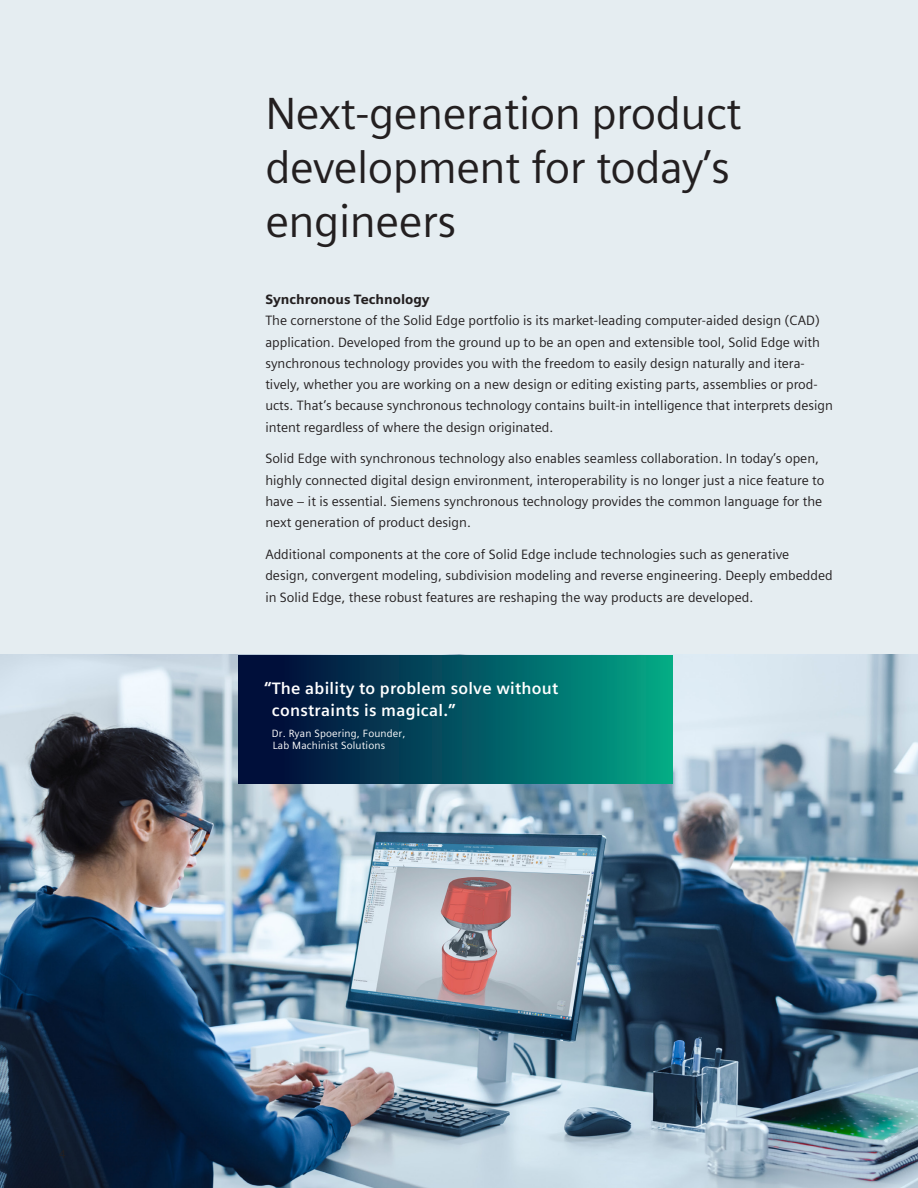
<style>
.page{position:relative;width:918px;height:1188px;background:#e5edf1}
.page>*{position:absolute;margin:0;border:0;box-sizing:border-box;transform-origin:0 0}
.Headline_30pt_120__No_Indent{font:45px/54px "Siemens Sans";letter-spacing:-.01em;color:#231f20}
.Quotation_11_pt_white_reverse{font:700 16.5px/21.8px "Siemens Sans Global";letter-spacing:.015em;color:#fff}
.Copy_9pt_5mm{font:13.5px/21.3px "Siemens Sans";color:#231f20}
.Copy_Subhead_9pt_5mm{font:900 13.5px "Siemens Sans";color:#231f20}
.Quotation_Credit_7pt_white{font:10.5px/12px "Siemens Sans Global";letter-spacing:.015em;color:#fff}
</style>
<div class="page">
<img style="left:0;top:655px;width:918px;height:533px">
<div style="left:239px;top:656px;width:434px;height:127px;background:linear-gradient(to right,#020135,#02a588)"></div>
<p class="Headline_30pt_120__No_Indent" style="left:265px;top:86px;width:478px">Next-generation product development for today’s engineers</p>
<p class="Copy_Subhead_9pt_5mm" style="left:265px;top:291px;width:166px">Synchronous Technology</p>
<p class="Copy_9pt_5mm" style="left:265px;top:310px;width:569px">The cornerstone of the Solid Edge portfolio is its market-leading computer-aided design (CAD) application. Developed from the ground up to be an open and extensible tool, Solid Edge with synchronous technology provides you with the freedom to easily design naturally and itera&shy;tively, whether you are working on a new design or editing existing parts, assemblies or prod&shy;ucts. That’s because synchronous technology contains built-in intelligence that interprets design intent regardless of where the design originated.</p>
<p class="Copy_9pt_5mm" style="left:265px;top:448px;width:561px">Solid Edge with synchronous technology also enables seamless collaboration. In today’s open, highly connected digital design environment, interoperability is no longer just a nice feature to have − it is essential. Siemens synchronous technology provides the common language for the next generation of product design.</p>
<p class="Copy_9pt_5mm" style="left:265px;top:544px;width:569px">Additional components at the core of Solid Edge include technologies such as generative design, convergent modeling, subdivision modeling and reverse engineering. Deeply embedded in Solid Edge, these robust features are reshaping the way products are developed.</p>
<p class="Quotation_11_pt_white_reverse" style="left:272px;top:678px;width:288px;text-indent:-8px">“The ability to problem solve without constraints is magical.”</p>
<p class="Quotation_Credit_7pt_white" style="left:272px;top:727px;width:135px">Dr. Ryan Spoering, Founder,<br>Lab Machinist Solutions</p>
</div>
